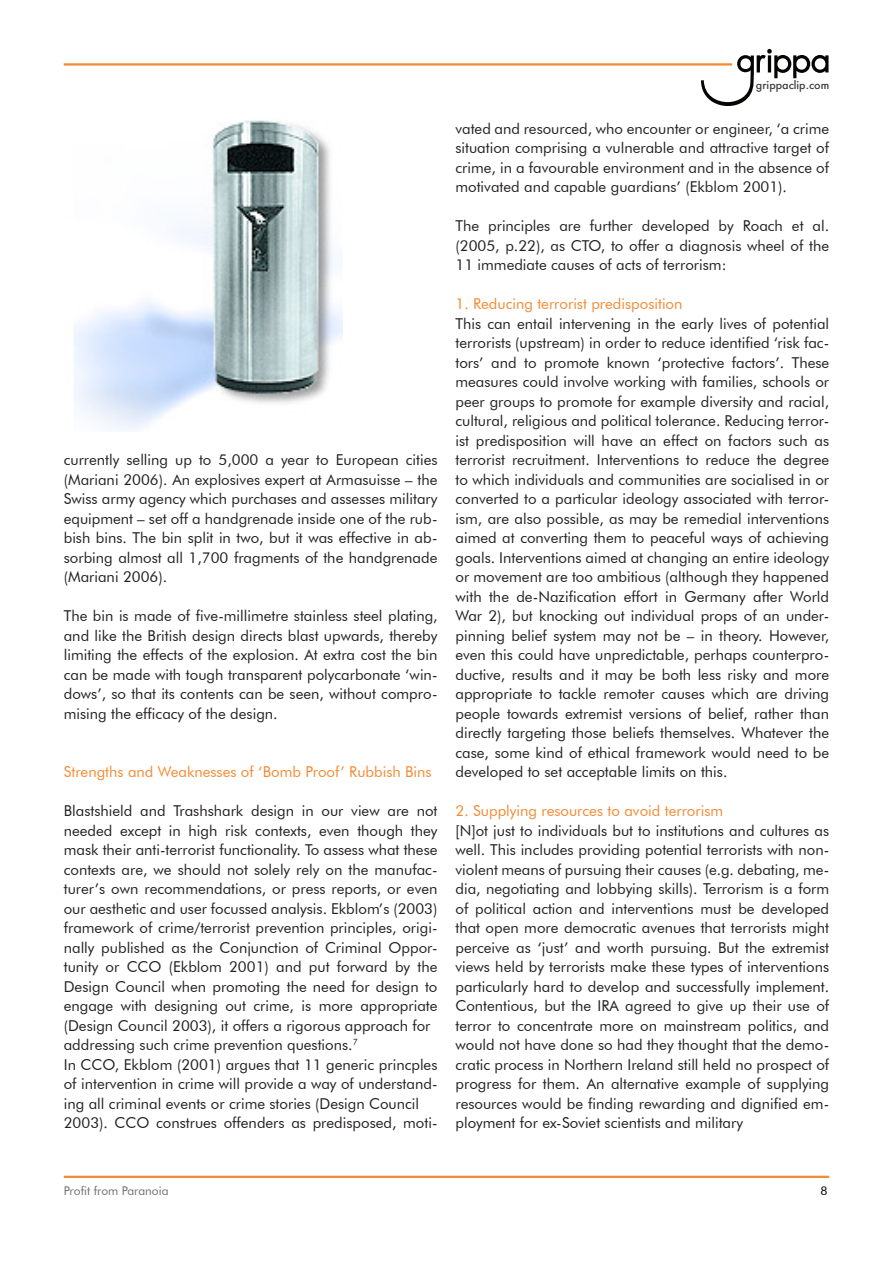
<style>
.page{position:relative;width:893px;height:1263px;background:#fff}
.page>*{position:absolute;margin:0;border:0;box-sizing:border-box;transform-origin:0 0}
.t1{font:15px/19.5px "Futura BT";color:#231f20;text-align:justify}
.t2{font:15px "Futura BT";color:#f58932}
.t3{font:12px "Futura BT";color:#6c6d70}
.t4{font:12px "Futura BT";color:#040503}
.t5{font:500 10.8px "Futura";color:#3e3d3c}
</style>
<div class="page">
<svg style="left:701px;top:49px;width:127px;height:57px"></svg>
<hr style="left:64px;top:63px;width:668px;height:3px;background:#f58932">
<hr style="left:64px;top:1176px;width:765px;height:2px;background:#f58932">
<img style="left:74px;top:120px;width:268px;height:311px">
<p class="t1" style="left:64px;top:450px;width:375px">currently selling up to 5,000 a year to European cities (Mariani 2006). An explosives expert at Armasuisse – the Swiss army agency which purchases and assesses military equipment – set off a handgrenade inside one of the rub&shy;bish bins. The bin split in two, but it was effective in ab&shy;sorbing almost all 1,700 fragments of the handgrenade (Mariani 2006).</p>
<p class="t1" style="left:64px;top:606px;width:375px">The bin is made of five-millimetre stainless steel plating, and like the British design directs blast upwards, thereby limiting the effects of the explosion. At extra cost the bin can be made with tough transparent polycarbonate ‘win&shy;dows’, so that its contents can be seen, without compro&shy;mising the efficacy of the design.</p>
<p class="t2" style="left:64px;top:763px;width:369px">Strengths and Weaknesses of ‘Bomb Proof’ Rubbish Bins</p>
<p class="t1" style="left:64px;top:801px;width:375px">Blastshield and Trashshark design in our view are not needed except in high risk contexts, even though they mask their anti-terrorist functionality. To assess what these contexts are, we should not solely rely on the manufac&shy;turer’s own recommendations, or press reports, or even our aesthetic and user focussed analysis. Ekblom’s (2003) framework of crime/terrorist prevention principles, origi&shy;nally published as the Conjunction of Criminal Oppor&shy;tunity or CCO (Ekblom 2001) and put forward by the Design Council when promoting the need for design to engage with designing out crime, is more appropriate (Design Council 2003), it offers a rigorous approach for</p>
<p class="t1" style="left:64px;top:1035px;width:296px">addressing such crime prevention questions.<sup>7</sup></p>
<p class="t1" style="left:64px;top:1054px;width:375px">In CCO, Ekblom (2001) argues that 11 generic princples of intervention in crime will provide a way of understand&shy;ing all criminal events or crime stories (Design Council</p>
<p class="t1" style="left:64px;top:1113px;width:375px">2003). CCO construes offenders as predisposed, moti-</p>
<p class="t5" style="left:756px;top:78px;width:75px">grippaclip.com</p>
<p class="t1" style="left:455px;top:118px;width:375px">vated and resourced, who encounter or engineer, ‘a crime situation comprising a vulnerable and attractive target of crime, in a favourable environment and in the absence of motivated and capable guardians’ (Ekblom 2001).</p>
<p class="t1" style="left:455px;top:216px;width:375px">The principles are further developed by Roach et al. (2005, p.22), as CTO, to offer a diagnosis wheel of the 11 immediate causes of acts of terrorism:</p>
<p class="t2" style="left:455px;top:295px;width:229px">1. Reducing terrorist predisposition</p>
<p class="t1" style="left:455px;top:313px;width:375px">This can entail intervening in the early lives of potential terrorists (upstream) in order to reduce identified ‘risk fac&shy;tors’ and to promote known ‘protective factors’. These measures could involve working with families, schools or peer groups to promote for example diversity and racial, cultural, religious and political tolerance. Reducing terror&shy;ist predisposition will have an effect on factors such as terrorist recruitment. Interventions to reduce the degree to which individuals and communities are socialised in or converted to a particular ideology associated with terror&shy;ism, are also possible, as may be remedial interventions aimed at converting them to peaceful ways of achieving goals. Interventions aimed at changing an entire ideology or movement are too ambitious (although they happened with the de-Nazification effort in Germany after World War 2), but knocking out individual props of an under&shy;pinning belief system may not be – in theory. However, even this could have unpredictable, perhaps counterpro&shy;ductive, results and it may be both less risky and more appropriate to tackle remoter causes which are driving people towards extremist versions of belief, rather than directly targeting those beliefs themselves. Whatever the case, some kind of ethical framework would need to be developed to set acceptable limits on this.</p>
<p class="t2" style="left:455px;top:802px;width:269px">2. Supplying resources to avoid terrorism</p>
<p class="t1" style="left:455px;top:820px;width:375px">[N]ot just to individuals but to institutions and cultures as well. This includes providing potential terrorists with non&shy;violent means of pursuing their causes (e.g. debating, me&shy;dia, negotiating and lobbying skills). Terrorism is a form of political action and interventions must be developed that open more democratic avenues that terrorists might perceive as ‘just’ and worth pursuing. But the extremist views held by terrorists make these types of interventions particularly hard to develop and successfully implement.<br>Contentious, but the IRA agreed to give up their use of terror to concentrate more on mainstream politics, and would not have done so had they thought that the demo&shy;cratic process in Northern Ireland still held no prospect of progress for them. An alternative example of supplying resources would be finding rewarding and dignified em&shy;ployment for ex-Soviet scientists and military</p>
<p class="t3" style="left:64px;top:1183px;width:106px">Profit from Paranoia</p>
<p class="t4" style="left:820px;top:1183px;width:9px">8</p>
</div>
